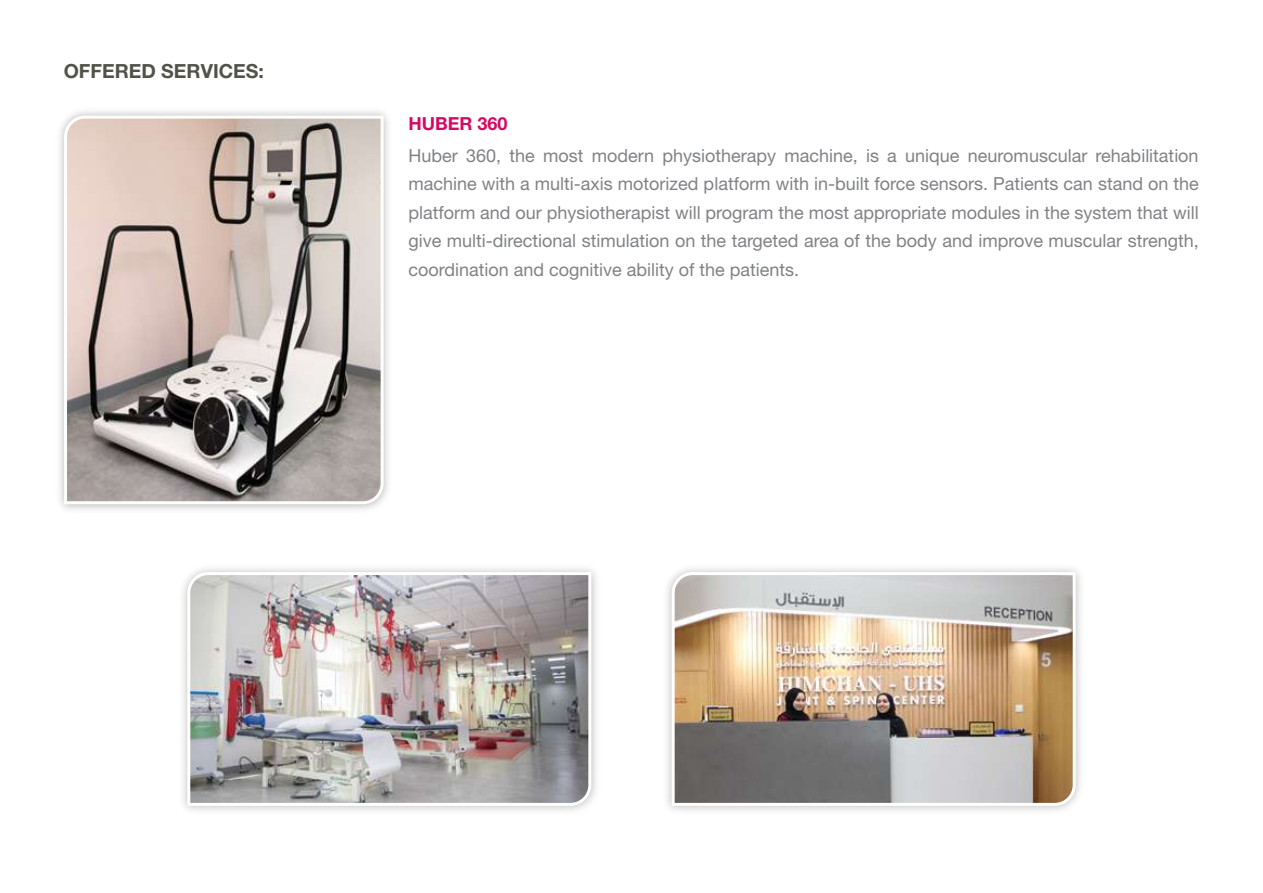
<style>
.page{position:relative;width:1263px;height:893px;background:#fff}
.page>*{position:absolute;margin:0;border:0;box-sizing:border-box;transform-origin:0 0}
.t1{font:700 19.5px "Helvetica Neue LT Std";color:#51534a}
.t2{font:18px/28.5px "Helvetica Neue LT Std";color:#808285;text-align:justify}
.t3{font:700 18px "Helvetica Neue LT Std";color:#d70862}
</style>
<div class="page">
<svg style="left:63px;top:114px;width:322px;height:392px;background:#baaea9"></svg>
<img style="left:186px;top:571px;width:407px;height:236px">
<img style="left:670px;top:571px;width:407px;height:236px">
<p class="t1" style="left:64px;top:59px;width:202px">OFFERED SERVICES:</p>
<p class="t3" style="left:408px;top:112px;width:101px">HUBER 360</p>
<p class="t2" style="left:408px;top:141px;width:792px">Huber 360, the most modern physiotherapy machine, is a unique neuromuscular rehabilitation machine with a multi-axis motorized platform with in-built force sensors. Patients can stand on the platform and our physiotherapist will program the most appropriate modules in the system that will give multi-directional stimulation on the targeted area of the body and improve muscular strength, coordination and cognitive ability of the patients.</p>
</div>
